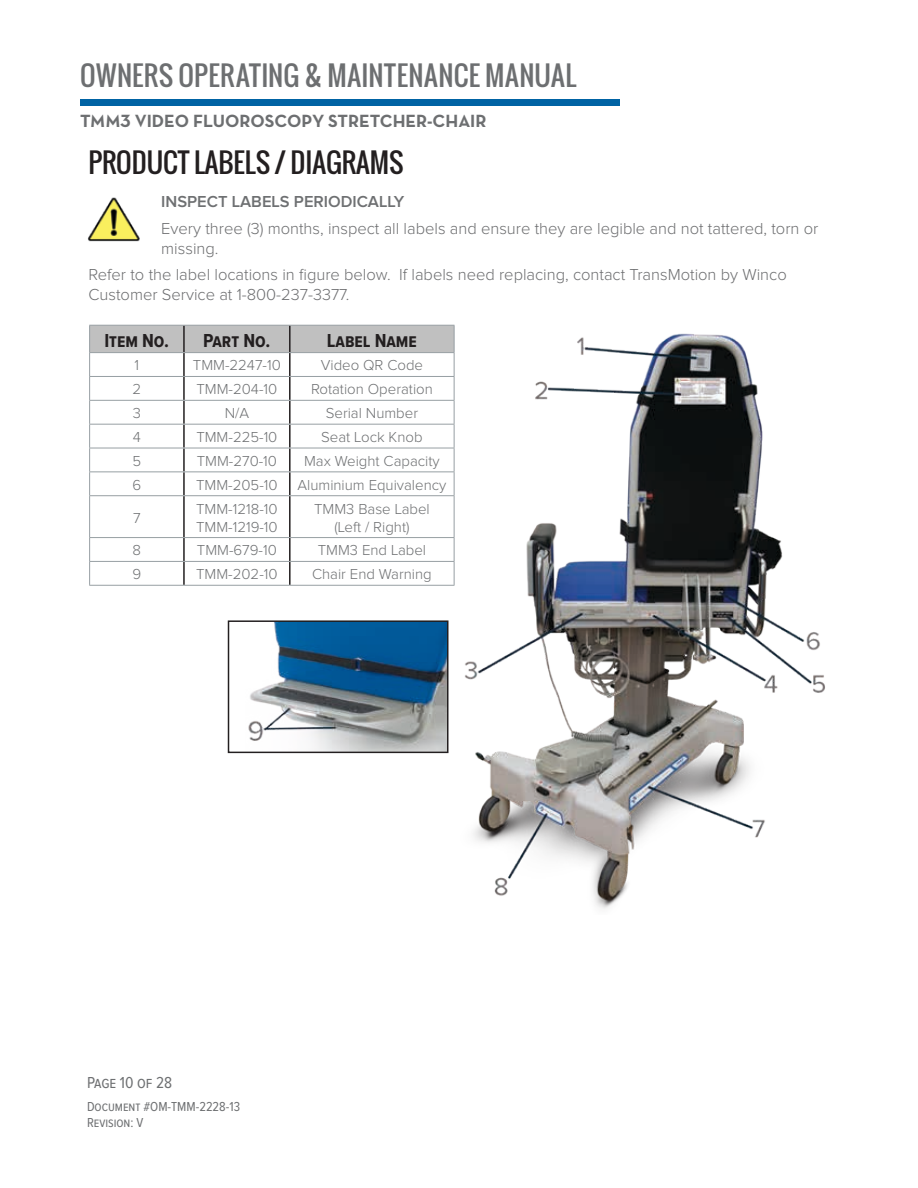
<style>
.page{position:relative;width:918px;height:1188px;background:#fff}
.page>*{position:absolute;margin:0;border:0;box-sizing:border-box;transform-origin:0 0}
.t1{font:27px "Oswald";letter-spacing:.015em;color:#6d6f71}
.t2{font:27px "Oswald";color:#231f20}
.t3{font:700 19.5px "Proxima Nova Cond";color:#231f20}
.t4{font:18px "Neutra Text Bold Alt";color:#6d6f71}
.t5{font:300 16.5px/19.8px "Proxima Nova";color:#6d6e70}
.t6{font:600 16.5px "Proxima Nova";color:#6e7072}
.t7{font:16.5px "Proxima Nova Cond";color:#6e7072}
.t8{font:300 15px/18px "Proxima Nova";color:#6e7072}
.t9{font:13.5px/16.2px "Proxima Nova Cond";color:#6e7072}
</style>
<div class="page">
<div style="left:80px;top:99px;width:540px;height:7px;background:#0063a4"></div>
<img style="left:465px;top:333px;width:360px;height:576px">
<img style="left:248px;top:623px;width:197px;height:127px">
<div style="left:228px;top:620px;width:220px;height:133px;border:2px solid #231f20"></div>
<hr style="left:183px;top:496px;width:2px;height:41px;background:#231f20">
<hr style="left:289px;top:496px;width:2px;height:41px;background:#231f20">
<hr style="left:183px;top:538px;width:2px;height:23px;background:#231f20">
<hr style="left:289px;top:538px;width:2px;height:23px;background:#231f20">
<hr style="left:183px;top:562px;width:2px;height:23px;background:#231f20">
<hr style="left:289px;top:562px;width:2px;height:23px;background:#231f20">
<svg style="left:89px;top:325px;width:366px;height:170px"></svg>
<hr style="left:89px;top:495px;width:95px;height:1px;background:#979fa3">
<hr style="left:89px;top:496px;width:1px;height:41px;background:#979fa3">
<hr style="left:184px;top:495px;width:106px;height:1px;background:#979fa3">
<hr style="left:290px;top:495px;width:164px;height:1px;background:#979fa3">
<hr style="left:454px;top:496px;width:1px;height:41px;background:#979fa3">
<hr style="left:89px;top:537px;width:95px;height:1px;background:#979fa3">
<hr style="left:184px;top:537px;width:106px;height:1px;background:#979fa3">
<hr style="left:290px;top:537px;width:164px;height:1px;background:#979fa3">
<hr style="left:89px;top:561px;width:95px;height:1px;background:#979fa3">
<svg style="left:89px;top:538px;width:1px;height:47px"></svg>
<hr style="left:184px;top:561px;width:106px;height:1px;background:#979fa3">
<hr style="left:290px;top:561px;width:164px;height:1px;background:#979fa3">
<svg style="left:454px;top:538px;width:1px;height:47px"></svg>
<hr style="left:89px;top:585px;width:95px;height:1px;background:#979fa3">
<hr style="left:184px;top:585px;width:106px;height:1px;background:#979fa3">
<hr style="left:290px;top:585px;width:164px;height:1px;background:#979fa3">
<img style="left:88px;top:197px;width:52px;height:45px">
<h1 class="t1" style="left:80px;top:55px;width:498px">OWNERS OPERATING &amp; MAINTENANCE MANUAL</h1>
<p class="t4" style="left:80px;top:110px;width:408px">TMM3 VIDEO FLUOROSCOPY STRETCHER-CHAIR</p>
<h1 class="t2" style="left:89px;top:142px;width:317px">PRODUCT LABELS / DIAGRAMS</h1>
<p class="t6" style="left:161px;top:194px;width:244px">INSPECT LABELS PERIODICALLY</p>
<p class="t5" style="left:161px;top:219px;width:659px">Every three (3) months, inspect all labels and ensure they are legible and not tattered, torn or missing.</p>
<p class="t5" style="left:89px;top:265px;width:700px">Refer to the label locations in figure below. If labels need replacing, contact TransMotion by Winco<br>Customer Service at 1-800-237-3377.</p>
<h2 class="t3" style="left:104px;top:326px;width:66px">Item No.</h2>
<h2 class="t3" style="left:203px;top:326px;width:69px">Part No.</h2>
<h2 class="t3" style="left:327px;top:326px;width:92px">Label Name</h2>
<p class="t8" style="left:134px;top:357px;width:6px">1</p>
<p class="t8" style="left:193px;top:357px;width:90px">TMM-2247-10</p>
<p class="t8" style="left:321px;top:357px;width:104px">Video QR Code</p>
<p class="t8" style="left:132px;top:381px;width:10px">2</p>
<p class="t8" style="left:196px;top:381px;width:82px">TMM-204-10</p>
<p class="t8" style="left:311px;top:381px;width:123px">Rotation Operation</p>
<p class="t8" style="left:133px;top:405px;width:10px">3</p>
<p class="t8" style="left:225px;top:405px;width:26px">N/A</p>
<p class="t8" style="left:326px;top:405px;width:94px">Serial Number</p>
<p class="t8" style="left:133px;top:429px;width:10px">4</p>
<p class="t8" style="left:196px;top:429px;width:83px">TMM-225-10</p>
<p class="t8" style="left:321px;top:429px;width:103px">Seat Lock Knob</p>
<p class="t8" style="left:132px;top:453px;width:10px">5</p>
<p class="t8" style="left:197px;top:453px;width:82px">TMM-270-10</p>
<p class="t8" style="left:304px;top:453px;width:137px">Max Weight Capacity</p>
<p class="t8" style="left:132px;top:476px;width:10px">6</p>
<p class="t8" style="left:196px;top:476px;width:83px">TMM-205-10</p>
<p class="t8" style="left:298px;top:476px;width:150px">Aluminium Equivalency</p>
<p class="t8" style="left:133px;top:509px;width:9px">7</p>
<p class="t8" style="left:196px;top:500px;width:83px">TMM-1218-10<br>TMM-1219-10</p>
<p class="t8" style="left:314px;top:500px;width:117px;text-align:center">TMM3 Base Label (Left / Right)</p>
<p class="t8" style="left:133px;top:542px;width:10px">8</p>
<p class="t8" style="left:197px;top:542px;width:81px">TMM-679-10</p>
<p class="t8" style="left:318px;top:542px;width:110px">TMM3 End Label</p>
<p class="t8" style="left:132px;top:566px;width:10px">9</p>
<p class="t8" style="left:196px;top:566px;width:83px">TMM-202-10</p>
<p class="t8" style="left:312px;top:566px;width:121px">Chair End Warning</p>
<p class="t7" style="left:87px;top:1075px;width:87px">Page 10 of 28</p>
<p class="t9" style="left:87px;top:1099px;width:155px">Document #OM-TMM-2228-13<br>Revision: V</p>
</div>
